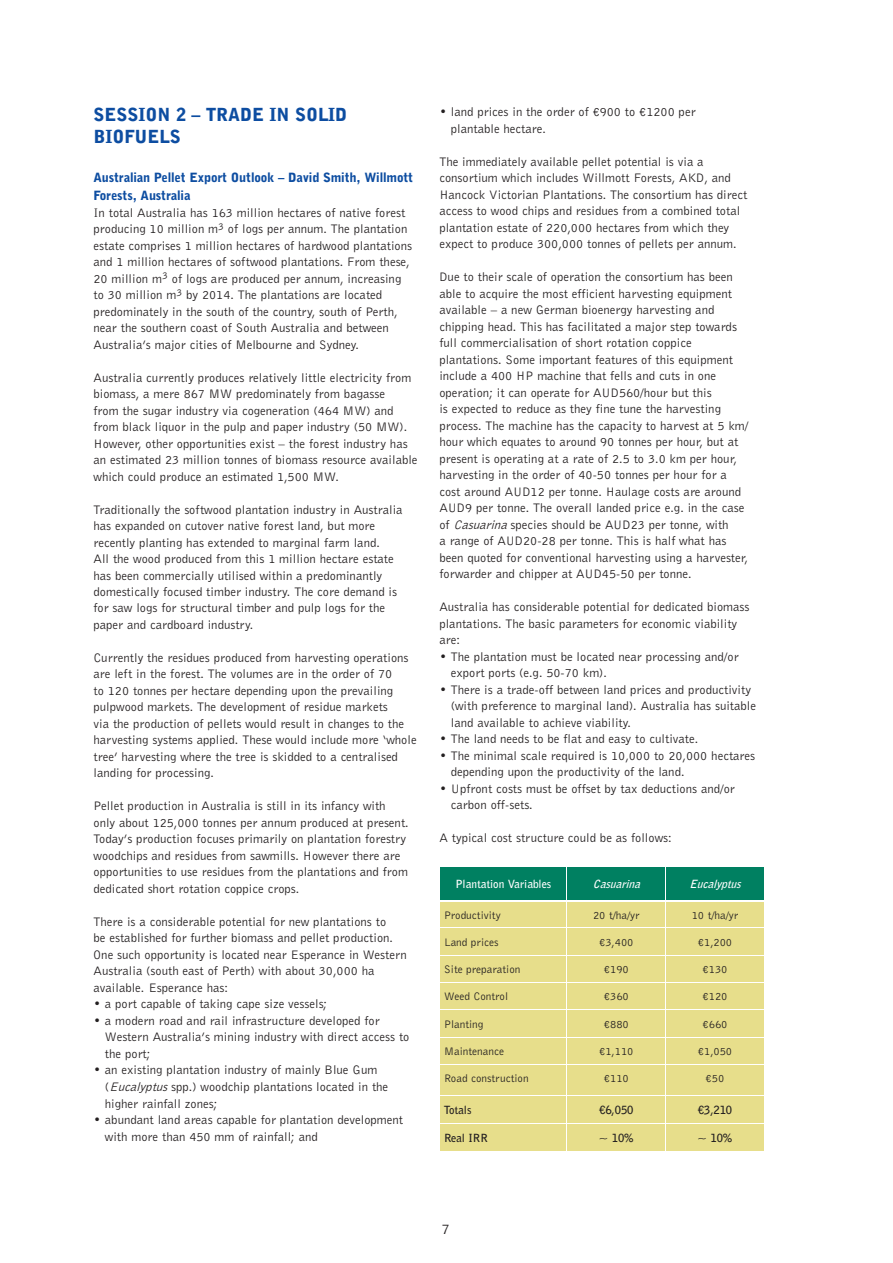
<style>
.page{position:relative;width:893px;height:1263px;background:#fff}
.page>*{position:absolute;margin:0;border:0;box-sizing:border-box;transform-origin:0 0}
.t1{font:900 18px/21.8px "Bell Gothic BT";color:#0d4da1}
.t2{font:15px "Bell Gothic BT";color:#231f20}
.t3{font:12.75px/16.5px "Bell Gothic BT";color:#231f20}
.t4{font:900 12.75px/18px "Bell Gothic BT";letter-spacing:-.01em;color:#0d4da1}
.t5{font:11.25px "Bell Gothic BT";color:#231f20}
.t6{font:700 11.25px "Bell Gothic BT";color:#231f20}
.t7{font:700 11.25px "Bell Gothic BT";color:#fff}
.t8{font:italic 700 11.25px "Bell Gothic BT";color:#fff}
.s1{font-style:italic}
</style>
<div class="page">
<div style="left:440px;top:1065px;width:324px;height:86px;background:#e7de8b"></div>
<hr style="left:439px;top:1095px;width:326px;height:1px;background:#fff">
<hr style="left:439px;top:1123px;width:326px;height:1px;background:#fff">
<hr style="left:567px;top:1065px;width:1px;height:30px;background:#fff">
<hr style="left:665px;top:1065px;width:1px;height:30px;background:#fff">
<svg style="left:567px;top:1096px;width:1px;height:55px"></svg>
<svg style="left:665px;top:1096px;width:1px;height:55px"></svg>
<svg style="left:440px;top:867px;width:324px;height:197px;background:#c1d089"></svg>
<hr style="left:439px;top:900px;width:326px;height:1px;background:#fff">
<hr style="left:439px;top:928px;width:326px;height:1px;background:#fff">
<h1 class="t1" style="left:94px;top:105px;width:255px">SESSION 2 – TRADE IN SOLID<br>BIOFUELS</h1>
<p class="t4" style="left:94px;top:169px;width:321px">Australian Pellet Export Outlook – David Smith, Willmott<br>Forests, Australia</p>
<p class="t3" style="left:94px;top:205px;width:320px">In total Australia has 163 million hectares of native forest producing 10 million m<sup>3</sup> of logs per annum. The plantation estate comprises 1 million hectares of hardwood plantations and 1 million hectares of softwood plantations. From these, 20 million m<sup>3</sup> of logs are produced per annum, increasing to 30 million m<sup>3</sup> by 2014. The plantations are located predominately in the south of the country, south of Perth, near the southern coast of South Australia and between Australia’s major cities of Melbourne and Sydney.</p>
<p class="t3" style="left:94px;top:370px;width:326px">Australia currently produces relatively little electricity from biomass, a mere 867 MW predominately from bagasse<br>from the sugar industry via cogeneration (464 MW) and from black liquor in the pulp and paper industry (50 MW).<br>However, other opportunities exist – the forest industry has an estimated 23 million tonnes of biomass resource available which could produce an estimated 1,500 MW.</p>
<p class="t3" style="left:94px;top:502px;width:311px">Traditionally the softwood plantation industry in Australia has expanded on cutover native forest land, but more recently planting has extended to marginal farm land.<br>All the wood produced from this 1 million hectare estate has been commercially utilised within a predominantly domestically focused timber industry. The core demand is for saw logs for structural timber and pulp logs for the paper and cardboard industry.</p>
<p class="t3" style="left:94px;top:650px;width:325px">Currently the residues produced from harvesting operations are left in the forest. The volumes are in the order of 70<br>to 120 tonnes per hectare depending upon the prevailing pulpwood markets. The development of residue markets<br>via the production of pellets would result in changes to the harvesting systems applied. These would include more ‘whole tree’ harvesting where the tree is skidded to a centralised landing for processing.</p>
<p class="t3" style="left:94px;top:799px;width:317px">Pellet production in Australia is still in its infancy with only about 125,000 tonnes per annum produced at present.<br>Today’s production focuses primarily on plantation forestry woodchips and residues from sawmills. However there are opportunities to use residues from the plantations and from dedicated short rotation coppice crops.</p>
<p class="t3" style="left:94px;top:914px;width:315px">There is a considerable potential for new plantations to<br>be established for further biomass and pellet production.<br>One such opportunity is located near Esperance in Western Australia (south east of Perth) with about 30,000 ha available. Esperance has:</p>
<p class="t3" style="left:94px;top:997px;width:235px">• a port capable of taking cape size vessels;</p>
<p class="t3" style="left:105px;top:1013px;width:306px;text-indent:-11px">• a modern road and rail infrastructure developed for<br>Western Australia’s mining industry with direct access to the port;</p>
<p class="t3" style="left:105px;top:1063px;width:285px;text-indent:-11px">• an existing plantation industry of mainly Blue Gum (<span class="s1">Eucalyptus</span> spp.) woodchip plantations located in the higher rainfall zones;</p>
<p class="t3" style="left:105px;top:1112px;width:300px;text-indent:-11px">• abundant land areas capable for plantation development with more than 450 mm of rainfall; and</p>
<p class="t3" style="left:451px;top:104px;width:246px;text-indent:-11px">• land prices in the order of ¤900 to ¤1200 per plantable hectare.</p>
<p class="t3" style="left:439px;top:154px;width:309px">The immediately available pellet potential is via a consortium which includes Willmott Forests, AKD, and Hancock Victorian Plantations. The consortium has direct access to wood chips and residues from a combined total plantation estate of 220,000 hectares from which they expect to produce 300,000 tonnes of pellets per annum.</p>
<p class="t3" style="left:439px;top:269px;width:310px">Due to their scale of operation the consortium has been able to acquire the most efficient harvesting equipment available – a new German bioenergy harvesting and chipping head. This has facilitated a major step towards full commercialisation of short rotation coppice plantations. Some important features of this equipment include a 400 HP machine that fells and cuts in one operation; it can operate for AUD560/hour but this<br>is expected to reduce as they fine tune the harvesting process. The machine has the capacity to harvest at 5 km/ hour which equates to around 90 tonnes per hour, but at present is operating at a rate of 2.5 to 3.0 km per hour, harvesting in the order of 40-50 tonnes per hour for a cost around AUD12 per tonne. Haulage costs are around AUD9 per tonne. The overall landed price e.g. in the case of <span class="s1">Casuarina</span> species should be AUD23 per tonne, with<br>a range of AUD20-28 per tonne. This is half what has been quoted for conventional harvesting using a harvester, forwarder and chipper at AUD45-50 per tonne.</p>
<p class="t3" style="left:439px;top:599px;width:312px">Australia has considerable potential for dedicated biomass plantations. The basic parameters for economic viability are:</p>
<p class="t3" style="left:451px;top:649px;width:289px;text-indent:-11px">• The plantation must be located near processing and/or export ports (e.g. 50-70 km).</p>
<p class="t3" style="left:451px;top:682px;width:307px;text-indent:-11px">• There is a trade-off between land prices and productivity (with preference to marginal land). Australia has suitable land available to achieve viability.</p>
<p class="t3" style="left:439px;top:731px;width:260px">• The land needs to be flat and easy to cultivate.</p>
<p class="t3" style="left:451px;top:748px;width:306px;text-indent:-11px">• The minimal scale required is 10,000 to 20,000 hectares depending upon the productivity of the land.</p>
<p class="t3" style="left:451px;top:781px;width:285px;text-indent:-11px">• Upfront costs must be offset by tax deductions and/or carbon off-sets.</p>
<p class="t3" style="left:439px;top:830px;width:234px">A typical cost structure could be as follows:</p>
<p class="t7" style="left:456px;top:879px;width:97px">Plantation Variables</p>
<p class="t8" style="left:593px;top:879px;width:51px">Casuarina</p>
<p class="t8" style="left:689px;top:879px;width:56px">Eucalyptus</p>
<p class="t5" style="left:444px;top:911px;width:58px">Productivity</p>
<p class="t5" style="left:593px;top:911px;width:48px">20 t/ha/yr</p>
<p class="t5" style="left:692px;top:911px;width:48px">10 t/ha/yr</p>
<p class="t5" style="left:444px;top:938px;width:56px">Land prices</p>
<p class="t5" style="left:599px;top:938px;width:36px">¤3,400</p>
<p class="t5" style="left:698px;top:938px;width:36px">¤1,200</p>
<p class="t5" style="left:444px;top:965px;width:78px">Site preparation</p>
<p class="t5" style="left:604px;top:965px;width:27px">¤190</p>
<p class="t5" style="left:702px;top:965px;width:27px">¤130</p>
<p class="t5" style="left:444px;top:993px;width:66px">Weed Control</p>
<p class="t5" style="left:604px;top:993px;width:27px">¤360</p>
<p class="t5" style="left:702px;top:993px;width:27px">¤120</p>
<p class="t5" style="left:444px;top:1020px;width:41px">Planting</p>
<p class="t5" style="left:604px;top:1020px;width:27px">¤880</p>
<p class="t5" style="left:702px;top:1020px;width:27px">¤660</p>
<p class="t5" style="left:444px;top:1047px;width:61px">Maintenance</p>
<p class="t5" style="left:599px;top:1047px;width:36px">¤1,110</p>
<p class="t5" style="left:698px;top:1047px;width:36px">¤1,050</p>
<p class="t5" style="left:444px;top:1075px;width:86px">Road construction</p>
<p class="t5" style="left:604px;top:1075px;width:27px">¤110</p>
<p class="t5" style="left:706px;top:1075px;width:20px">¤50</p>
<p class="t6" style="left:444px;top:1106px;width:29px">Totals</p>
<p class="t6" style="left:599px;top:1106px;width:36px">¤6,050</p>
<p class="t6" style="left:698px;top:1106px;width:36px">¤3,210</p>
<p class="t6" style="left:444px;top:1134px;width:45px">Real IRR</p>
<p class="t6" style="left:599px;top:1134px;width:36px">~ 10%</p>
<p class="t6" style="left:698px;top:1134px;width:36px">~ 10%</p>
<p class="t2" style="left:442px;top:1224px;width:10px">7</p>
</div>
